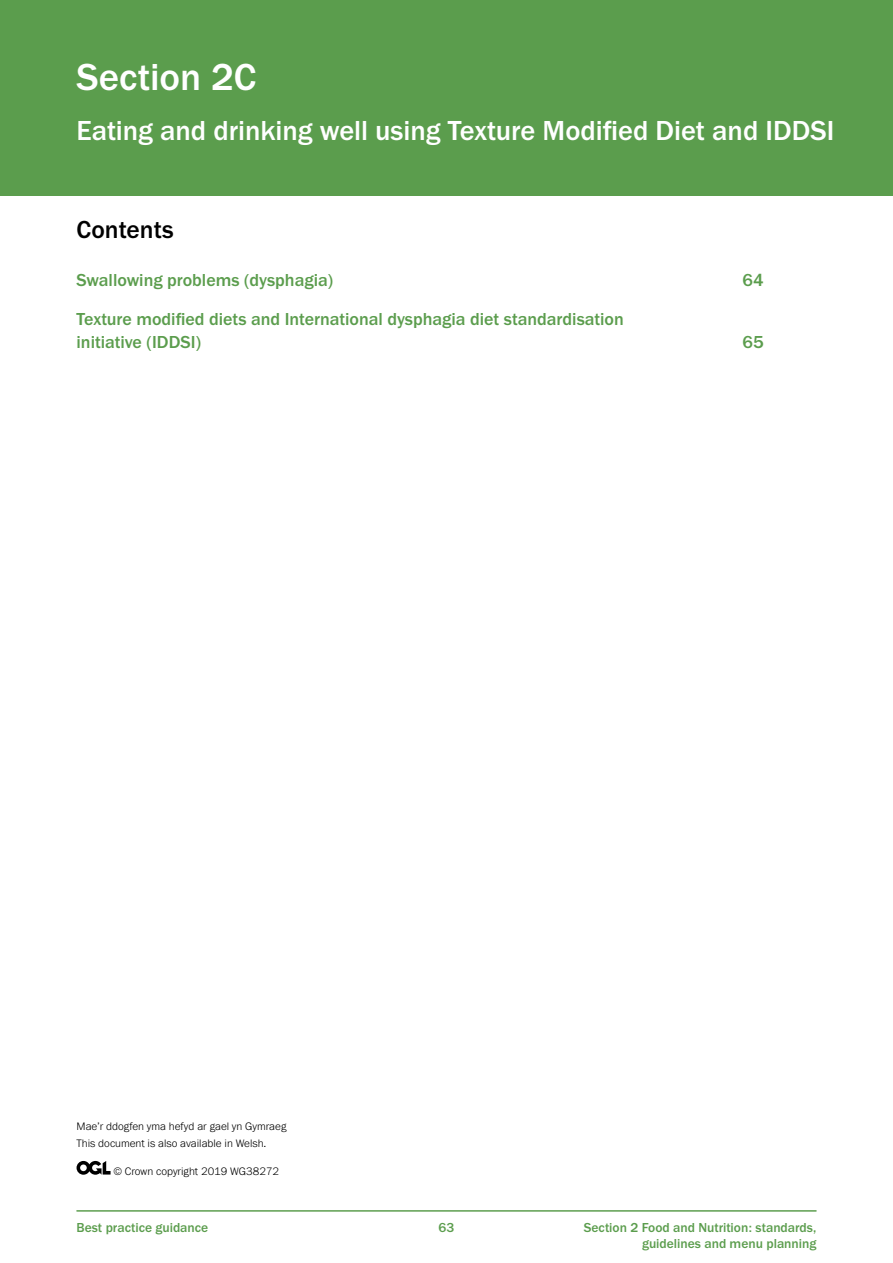
<style>
.page{position:relative;width:893px;height:1263px;background:#fff}
.page>*{position:absolute;margin:0;border:0;box-sizing:border-box;transform-origin:0 0}
.H1{font:500 39px "Franklin Gothic URW";color:#fff}
.t1{font:500 28.5px "Franklin Gothic URW";color:#fff}
.Contents_H3{font:500 25.5px "Franklin Gothic URW";color:#000}
.Contents_Text{font:500 18px/22.5px "Franklin Gothic URW";color:#5b9d4d}
.t2{font:500 13.5px/16.2px "Franklin Gothic URW";color:#5b9d4d;text-align:right}
.copyright_info{font:300 11.25px/16.5px "Franklin Gothic URW";color:#000}
</style>
<div class="page">
<div style="left:0;top:0;width:893px;height:196px;background:#5b9d4d"></div>
<svg style="left:77px;top:1161px;width:34px;height:14px"></svg>
<hr style="left:77px;top:1210px;width:739px;height:1px;background:#5b9d4d">
<p class="H1" style="left:77px;top:53px;width:181px">Section 2C</p>
<h2 class="t1" style="left:77px;top:113px;width:759px">Eating and drinking well using Texture Modified Diet and IDDSI</h2>
<p class="Contents_H3" style="left:77px;top:214px;width:99px">Contents</p>
<p class="Contents_Text" style="left:77px;top:268px;width:258px">Swallowing problems (dysphagia)</p>
<p class="Contents_Text" style="left:742px;top:268px;width:23px">64</p>
<p class="Contents_Text" style="left:77px;top:308px;width:549px">Texture modified diets and International dysphagia diet standardisation initiative (IDDSI)</p>
<p class="Contents_Text" style="left:742px;top:330px;width:23px">65</p>
<p class="copyright_info" style="left:77px;top:1118px;width:211px">Mae’r ddogfen yma hefyd ar gael yn Gymraeg<br>This document is also available in Welsh.</p>
<p class="copyright_info" style="left:113px;top:1162px;width:167px">© Crown copyright 2019 WG38272</p>
<p class="t2" style="left:77px;top:1219px;width:133px">Best practice guidance</p>
<p class="t2" style="left:584px;top:1219px;width:234px">Section 2 Food and Nutrition: standards, guidelines and menu planning</p>
<p class="t2" style="left:439px;top:1219px;width:17px">63</p>
</div>
